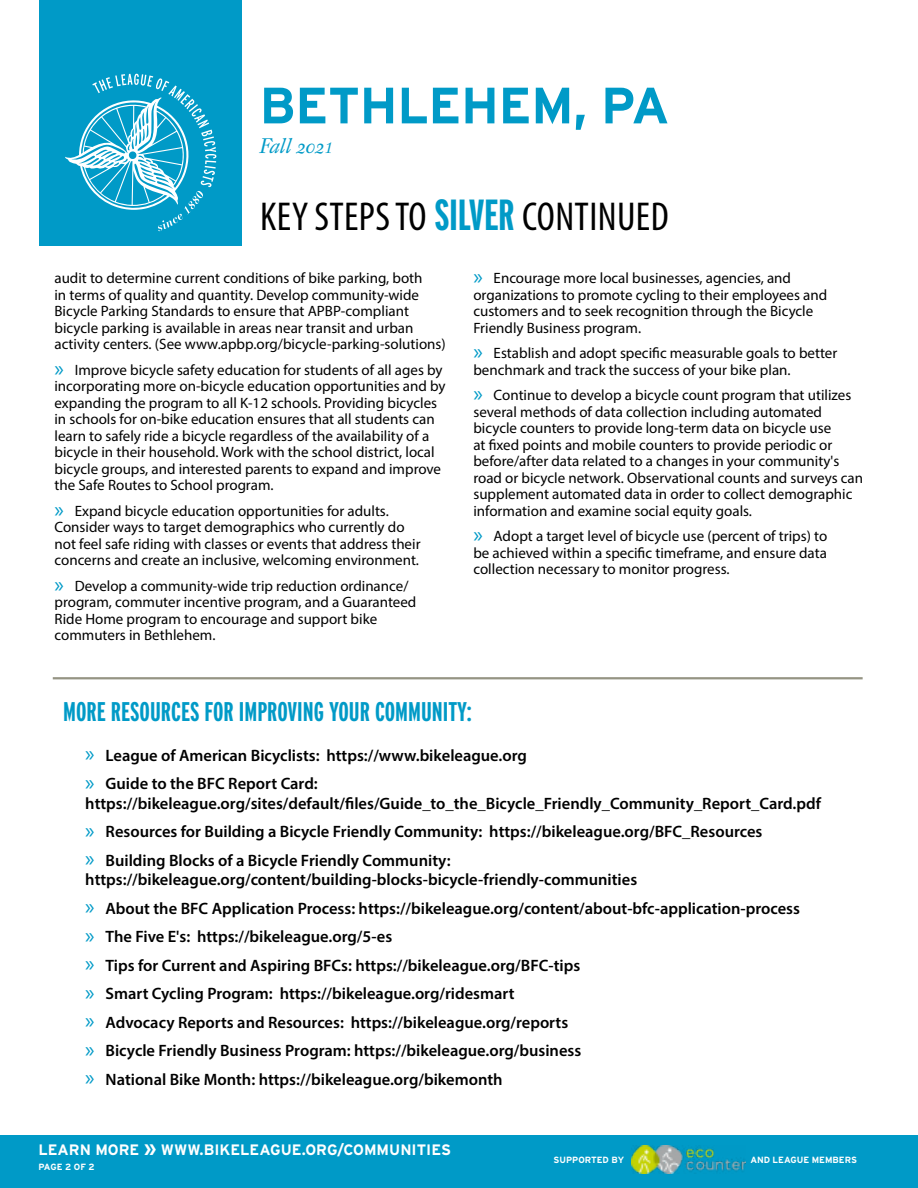
<style>
.page{position:relative;width:918px;height:1188px;background:#fff}
.page>*{position:absolute;margin:0;border:0;box-sizing:border-box;transform-origin:0 0}
.t1{font:700 51px "Interstate";letter-spacing:-.01em;color:#009ac7}
.t2{font:condensed 40.5px "Myriad Pro";letter-spacing:.01em;color:#000}
.t3{font:700 extra-condensed 27px "Interstate";color:#009ac7}
.t4{font:italic 21px "Fleischman BT Pro";color:#009ac7}
.t5{font:600 16.5px/28.5px "Myriad Pro";color:#000}
.t6{font:700 15.15px "Interstate";color:#fff}
.t7{font:15px/16.5px "Myriad Pro";color:#000}
.t8{font:700 9px "Interstate";color:#fff}
.s1{font-size:15px}
.s2{font-family:"Interstate";font-weight:700;font-stretch:extra-condensed;font-size:43.5px;color:#009ac7}
.s3{font-size:22.5px;color:#009ac7}
.s4{font-weight:400;font-size:22.5px;color:#009ac7}
.s5{font-size:20.25px}
</style>
<div class="page">
<div style="left:40px;top:0;width:202px;height:246px;background:#009ac7"></div>
<svg style="left:65px;top:74px;width:151px;height:157px"></svg>
<div style="left:0;top:1136px;width:918px;height:52px;background:#009ac7"></div>
<hr style="left:53px;top:677px;width:810px;height:2px;background:#959484">
<img style="left:631px;top:1146px;width:114px;height:28px">
<h1 class="t1" style="left:260px;top:77px;width:411px">BETHLEHEM, PA</h1>
<h3 class="t4" style="left:260px;top:133px;width:75px">Fall 202<span class="s1">1</span></h3>
<h2 class="t2" style="left:260px;top:192px;width:410px">KEY STEPS TO <span class="s2">SILVER</span> CONTINUED</h2>
<p class="t7" style="left:54px;top:270px;width:393px">audit to determine current conditions of bike parking, both<br>in terms of quality and quantity. Develop community-wide Bicycle Parking Standards to ensure that APBP-compliant bicycle parking is available in areas near transit and urban activity centers. (See www.apbp.org/bicycle-parking-solutions)</p>
<p class="t7" style="left:54px;top:361px;width:393px"><span class="s3">»</span> Improve bicycle safety education for students of all ages by incorporating more on-bicycle education opportunities and by expanding the program to all K-12 schools. Providing bicycles in schools for on-bike education ensures that all students can learn to safely ride a bicycle regardless of the availability of a bicycle in their household. Work with the school district, local bicycle groups, and interested parents to expand and improve the Safe Routes to School program.</p>
<p class="t7" style="left:54px;top:502px;width:368px"><span class="s3">»</span> Expand bicycle education opportunities for adults.<br>Consider ways to target demographics who currently do not feel safe riding with classes or events that address their concerns and create an inclusive, welcoming environment.</p>
<p class="t7" style="left:54px;top:577px;width:363px"><span class="s3">»</span> Develop a community-wide trip reduction ordinance/ program, commuter incentive program, and a Guaranteed Ride Home program to encourage and support bike commuters in Bethlehem.</p>
<p class="t7" style="left:473px;top:270px;width:355px"><span class="s3">»</span> Encourage more local businesses, agencies, and organizations to promote cycling to their employees and customers and to seek recognition through the Bicycle Friendly Business program.</p>
<p class="t7" style="left:473px;top:345px;width:365px"><span class="s3">»</span> Establish and adopt specific measurable goals to better benchmark and track the success of your bike plan.</p>
<p class="t7" style="left:473px;top:387px;width:391px"><span class="s3">»</span> Continue to develop a bicycle count program that utilizes several methods of data collection including automated bicycle counters to provide long-term data on bicycle use<br>at fixed points and mobile counters to provide periodic or before/after data related to a changes in your community's road or bicycle network. Observational counts and surveys can supplement automated data in order to collect demographic information and examine social equity goals.</p>
<p class="t7" style="left:473px;top:528px;width:355px;text-align:justify"><span class="s3">»</span> Adopt a target level of bicycle use (percent of trips) to be achieved within a specific timeframe, and ensure data collection necessary to monitor progress.</p>
<h3 class="t3" style="left:63px;top:695px;width:410px">MORE RESOURCES FOR IMPROVING YOUR COMMUNITY:</h3>
<p class="t5" style="left:85px;top:741px;width:443px"><span class="s4">»</span> League of American Bicyclists: https://www.bikeleague.org <span class="s4">»</span> Guide to the BFC Report Card:</p>
<p class="t5" style="left:85px;top:789px;width:737px">https://bikeleague.org/sites/default/files/Guide_to_the_Bicycle_Friendly_Community_Report_Card.pdf <span class="s4">»</span> Resources for Building a Bicycle Friendly Community: https://bikeleague.org/BFC_Resources<br><span class="s4">»</span> Building Blocks of a Bicycle Friendly Community:</p>
<p class="t5" style="left:85px;top:865px;width:716px">https://bikeleague.org/content/building-blocks-bicycle-friendly-communities<br><span class="s4">»</span> About the BFC Application Process: https://bikeleague.org/content/about-bfc-application-process <span class="s4">»</span> The Five E's: https://bikeleague.org/5-es<br><span class="s4">»</span> Tips for Current and Aspiring BFCs: https://bikeleague.org/BFC-tips<br><span class="s4">»</span> Smart Cycling Program: https://bikeleague.org/ridesmart<br><span class="s4">»</span> Advocacy Reports and Resources: https://bikeleague.org/reports<br><span class="s4">»</span> Bicycle Friendly Business Program: https://bikeleague.org/business<br><span class="s4">»</span> National Bike Month: https://bikeleague.org/bikemonth</p>
<p class="t6" style="left:38px;top:1141px;width:414px">LEARN MORE <span class="s5">»</span> WWW.BIKELEAGUE.ORG/COMMUNITIES</p>
<p class="t8" style="left:38px;top:1162px;width:58px">PAGE 2 OF 2</p>
<p class="t8" style="left:554px;top:1155px;width:72px">SUPPORTED BY</p>
<p class="t8" style="left:750px;top:1155px;width:108px">AND LEAGUE MEMBERS</p>
</div>
